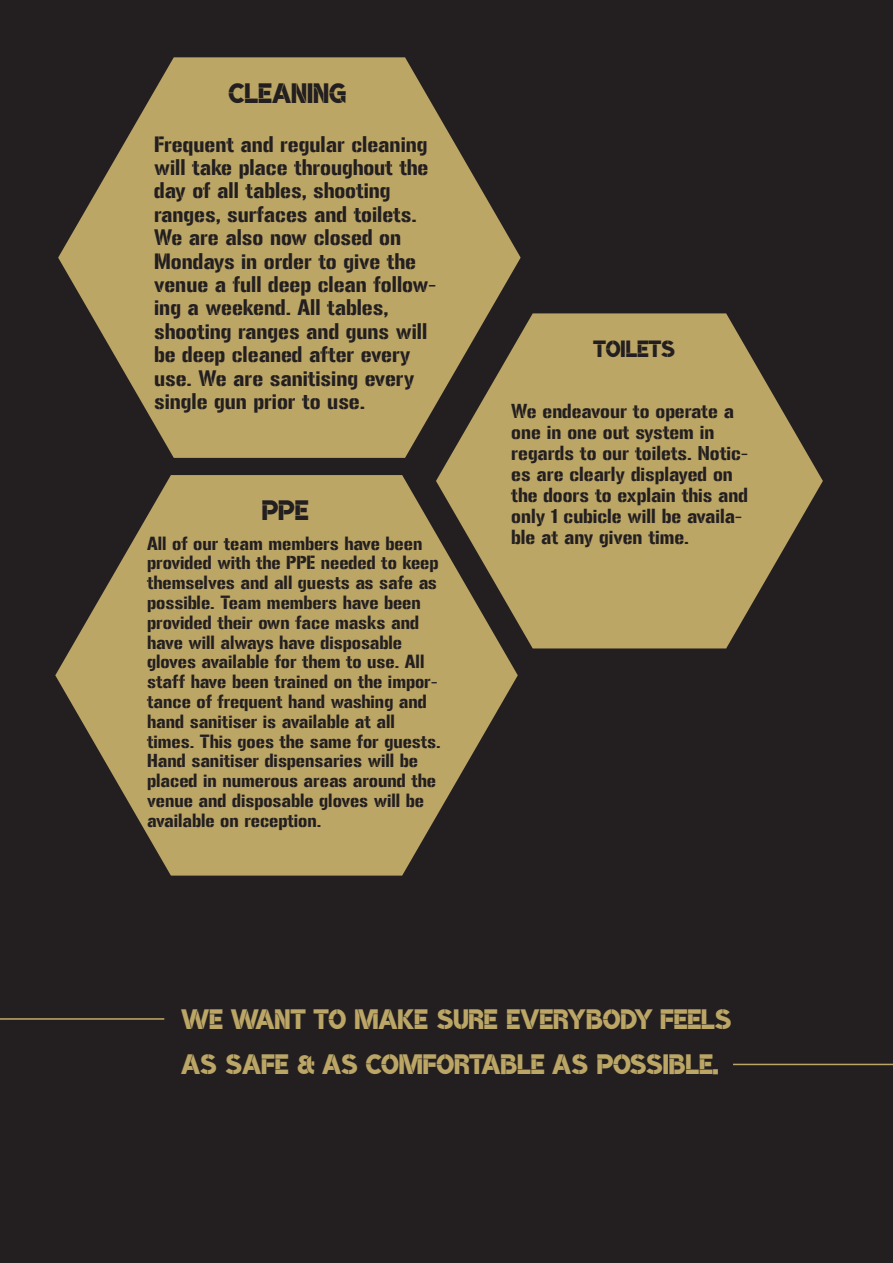
<style>
.page{position:relative;width:893px;height:1263px;background:#231f20}
.page>*{position:absolute;margin:0;border:0;box-sizing:border-box;transform-origin:0 0}
.t1{font:37.5px/45px "Brosh K";color:#bca666}
.t2{font:37.5px "Brosh K";color:#231f20}
.t3{font:31.35px "Brosh K";color:#231f20}
.t4{font:19.5px/23.4px "Gunplay";color:#231f20}
.t5{font:17.55px/21.1px "Gunplay";color:#231f20}
.t6{font:16.5px/19.8px "Gunplay";color:#231f20}
</style>
<div class="page">
<svg style="left:58px;top:57px;width:463px;height:401px;background:#9b8957"></svg>
<svg style="left:436px;top:313px;width:387px;height:335px;background:#9e8c58"></svg>
<svg style="left:55px;top:475px;width:463px;height:400px;background:#9a8856"></svg>
<hr style="left:0;top:1018px;width:164px;height:2px;background:#bca666">
<hr style="left:733px;top:1064px;width:160px;height:1px;background:#bca666">
<h1 class="t2" style="left:228px;top:74px;width:119px">CLEANIng</h1>
<p class="t4" style="left:154px;top:133px;width:284px">Frequent and regular cleaning will take place throughout the day of all tables, shooting ranges, surfaces and toilets.<br>We are also now closed on<br>Mondays in order to give the venue a full deep clean follow&shy;ing a weekend. All tables, shooting ranges and guns will be deep cleaned after every use. We are sanitising every single gun prior to use.</p>
<h1 class="t2" style="left:262px;top:490px;width:48px">ppe</h1>
<p class="t6" style="left:147px;top:533px;width:295px">All of our team members have been provided with the PPE needed to keep themselves and all guests as safe as possible. Team members have been provided their own face masks and have will always have disposable gloves available for them to use. All staff have been trained on the impor&shy;tance of frequent hand washing and hand sanitiser is available at all times. This goes the same for guests.<br>Hand sanitiser dispensaries will be placed in numerous areas around the venue and disposable gloves will be available on reception.</p>
<h2 class="t3" style="left:593px;top:332px;width:83px">TOILETS</h2>
<p class="t5" style="left:511px;top:400px;width:239px">We endeavour to operate a one in one out system in regards to our toilets. Notic&shy;es are clearly displayed on the doors to explain this and only 1 cubicle will be availa&shy;ble at any given time.</p>
<h1 class="t1" style="left:181px;top:997px;width:552px">We want to make sure everybody feels as safe &amp; as comfortable as possible.</h1>
</div>
